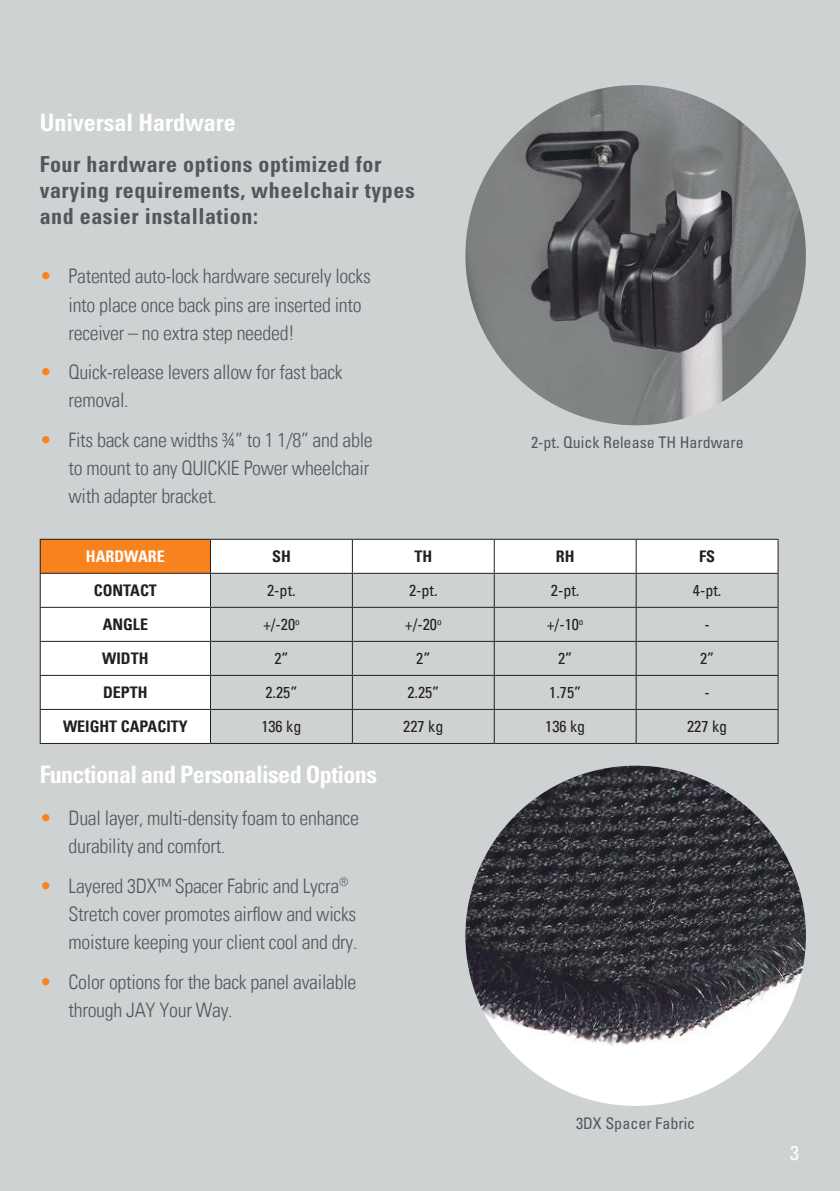
<style>
.page{position:relative;width:840px;height:1191px;background:#fff}
.page>*{position:absolute;margin:0;border:0;box-sizing:border-box;transform-origin:0 0}
.t1{font:700 condensed 24px "Univers LT Std";letter-spacing:-.025em;color:#fff}
.t2{font:700 condensed 24px "Univers LT Std";color:#fff}
.t3{font:700 condensed 22px/26.4px "Univers LT Std";letter-spacing:.025em;color:#54575a}
.t4{font:20px/28px "Univers Com 47 Light Cond";letter-spacing:-.015em;color:#54575a}
.t5{font:condensed 20px "Univers LT Std";color:#fff}
.t6{font:condensed 16px "Univers Com 57";color:#241f1f}
.t7{font:16px "Univers Com 67 Bold Cond";color:#241f1f}
.t8{font:condensed 16px "Univers LT Std";color:#54575a}
.t9{font:16px "Univers Com 67 Bold Cond";color:#fff}
.s1{color:#f8821e}
</style>
<div class="page">
<div style="left:0;top:0;width:839px;height:1191px;background:#cfd2d3"></div>
<img style="left:465px;top:85px;width:340px;height:340px;border-radius:170px">
<img style="left:465px;top:765px;width:340px;height:341px;border-radius:170px">
<svg style="left:41px;top:540px;width:736px;height:203px"></svg>
<hr style="left:40px;top:539px;width:170px;height:1px;background:#241f1f">
<hr style="left:40px;top:540px;width:1px;height:33px;background:#241f1f">
<hr style="left:210px;top:539px;width:142px;height:1px;background:#241f1f">
<hr style="left:210px;top:540px;width:1px;height:33px;background:#241f1f">
<hr style="left:352px;top:539px;width:142px;height:1px;background:#241f1f">
<hr style="left:351px;top:540px;width:1px;height:33px;background:#241f1f">
<hr style="left:494px;top:539px;width:141px;height:1px;background:#241f1f">
<hr style="left:493px;top:540px;width:1px;height:33px;background:#241f1f">
<hr style="left:635px;top:539px;width:143px;height:1px;background:#241f1f">
<hr style="left:635px;top:540px;width:1px;height:33px;background:#241f1f">
<hr style="left:777px;top:540px;width:1px;height:33px;background:#241f1f">
<hr style="left:40px;top:573px;width:170px;height:1px;background:#241f1f">
<hr style="left:40px;top:574px;width:1px;height:33px;background:#241f1f">
<hr style="left:210px;top:573px;width:142px;height:1px;background:#241f1f">
<hr style="left:210px;top:574px;width:1px;height:33px;background:#241f1f">
<hr style="left:352px;top:573px;width:142px;height:1px;background:#241f1f">
<hr style="left:351px;top:574px;width:1px;height:33px;background:#241f1f">
<hr style="left:494px;top:573px;width:141px;height:1px;background:#241f1f">
<hr style="left:493px;top:574px;width:1px;height:33px;background:#241f1f">
<hr style="left:635px;top:573px;width:143px;height:1px;background:#241f1f">
<hr style="left:635px;top:574px;width:1px;height:33px;background:#241f1f">
<hr style="left:777px;top:574px;width:1px;height:33px;background:#241f1f">
<hr style="left:40px;top:607px;width:170px;height:1px;background:#241f1f">
<hr style="left:40px;top:608px;width:1px;height:33px;background:#241f1f">
<hr style="left:210px;top:607px;width:142px;height:1px;background:#241f1f">
<hr style="left:210px;top:608px;width:1px;height:33px;background:#241f1f">
<hr style="left:352px;top:607px;width:142px;height:1px;background:#241f1f">
<hr style="left:351px;top:608px;width:1px;height:33px;background:#241f1f">
<hr style="left:494px;top:607px;width:141px;height:1px;background:#241f1f">
<hr style="left:493px;top:608px;width:1px;height:33px;background:#241f1f">
<hr style="left:635px;top:607px;width:143px;height:1px;background:#241f1f">
<hr style="left:635px;top:608px;width:1px;height:33px;background:#241f1f">
<hr style="left:777px;top:608px;width:1px;height:33px;background:#241f1f">
<hr style="left:40px;top:641px;width:170px;height:1px;background:#241f1f">
<hr style="left:40px;top:642px;width:1px;height:33px;background:#241f1f">
<hr style="left:210px;top:641px;width:142px;height:1px;background:#241f1f">
<hr style="left:210px;top:642px;width:1px;height:33px;background:#241f1f">
<hr style="left:352px;top:641px;width:142px;height:1px;background:#241f1f">
<hr style="left:351px;top:642px;width:1px;height:33px;background:#241f1f">
<hr style="left:494px;top:641px;width:141px;height:1px;background:#241f1f">
<hr style="left:493px;top:642px;width:1px;height:33px;background:#241f1f">
<hr style="left:635px;top:641px;width:143px;height:1px;background:#241f1f">
<hr style="left:635px;top:642px;width:1px;height:33px;background:#241f1f">
<hr style="left:777px;top:642px;width:1px;height:33px;background:#241f1f">
<hr style="left:40px;top:675px;width:170px;height:1px;background:#241f1f">
<hr style="left:40px;top:676px;width:1px;height:33px;background:#241f1f">
<hr style="left:210px;top:675px;width:142px;height:1px;background:#241f1f">
<hr style="left:210px;top:676px;width:1px;height:33px;background:#241f1f">
<hr style="left:352px;top:675px;width:142px;height:1px;background:#241f1f">
<hr style="left:351px;top:676px;width:1px;height:33px;background:#241f1f">
<hr style="left:494px;top:675px;width:141px;height:1px;background:#241f1f">
<hr style="left:493px;top:676px;width:1px;height:33px;background:#241f1f">
<hr style="left:635px;top:675px;width:143px;height:1px;background:#241f1f">
<hr style="left:635px;top:676px;width:1px;height:33px;background:#241f1f">
<hr style="left:777px;top:676px;width:1px;height:33px;background:#241f1f">
<hr style="left:40px;top:709px;width:170px;height:1px;background:#241f1f">
<hr style="left:40px;top:710px;width:1px;height:33px;background:#241f1f">
<hr style="left:210px;top:709px;width:142px;height:1px;background:#241f1f">
<hr style="left:210px;top:710px;width:1px;height:33px;background:#241f1f">
<hr style="left:352px;top:709px;width:142px;height:1px;background:#241f1f">
<hr style="left:351px;top:710px;width:1px;height:33px;background:#241f1f">
<hr style="left:494px;top:709px;width:141px;height:1px;background:#241f1f">
<hr style="left:493px;top:710px;width:1px;height:33px;background:#241f1f">
<hr style="left:635px;top:709px;width:143px;height:1px;background:#241f1f">
<hr style="left:635px;top:710px;width:1px;height:33px;background:#241f1f">
<hr style="left:777px;top:710px;width:1px;height:33px;background:#241f1f">
<hr style="left:40px;top:743px;width:170px;height:1px;background:#241f1f">
<hr style="left:210px;top:743px;width:142px;height:1px;background:#241f1f">
<hr style="left:352px;top:743px;width:142px;height:1px;background:#241f1f">
<hr style="left:494px;top:743px;width:141px;height:1px;background:#241f1f">
<hr style="left:635px;top:743px;width:143px;height:1px;background:#241f1f">
<p class="t2" style="left:40px;top:108px;width:197px">Universal Hardware</p>
<p class="t3" style="left:40px;top:150px;width:376px">Four hardware options optimized for varying requirements, wheelchair types and easier installation:</p>
<p class="t4" style="left:68px;top:262px;width:303px;text-indent:-29px"><span class="s1">•</span> Patented auto-lock hardware securely locks into place once back pins are inserted into receiver – no extra step needed!</p>
<p class="t4" style="left:68px;top:358px;width:275px;text-indent:-29px"><span class="s1">•</span> Quick-release levers allow for fast back removal.</p>
<p class="t4" style="left:68px;top:425px;width:305px;text-indent:-29px"><span class="s1">•</span> Fits back cane widths ¾” to 1 1/8” and able to mount to any QUICKIE Power wheelchair with adapter bracket.</p>
<p class="t8" style="left:531px;top:432px;width:214px">2-pt. Quick Release TH Hardware</p>
<p class="t9" style="left:86px;top:546px;width:80px">HARDWARE</p>
<p class="t7" style="left:272px;top:546px;width:20px">SH</p>
<p class="t7" style="left:414px;top:546px;width:19px">TH</p>
<p class="t7" style="left:555px;top:546px;width:20px">RH</p>
<p class="t7" style="left:698px;top:546px;width:17px">FS</p>
<p class="t7" style="left:94px;top:580px;width:65px">CONTACT</p>
<p class="t6" style="left:267px;top:580px;width:30px">2-pt.</p>
<p class="t6" style="left:409px;top:580px;width:30px">2-pt.</p>
<p class="t6" style="left:550px;top:580px;width:30px">2-pt.</p>
<p class="t6" style="left:692px;top:580px;width:30px">4-pt.</p>
<p class="t7" style="left:103px;top:614px;width:47px">ANGLE</p>
<p class="t6" style="left:263px;top:614px;width:38px">+/-20<sup>o</sup></p>
<p class="t6" style="left:405px;top:614px;width:38px">+/-20<sup>o</sup></p>
<p class="t6" style="left:546px;top:614px;width:38px">+/-10<sup>o</sup></p>
<p class="t6" style="left:704px;top:614px;width:7px">-</p>
<p class="t7" style="left:102px;top:648px;width:48px">WIDTH</p>
<p class="t6" style="left:274px;top:648px;width:16px">2”</p>
<p class="t6" style="left:416px;top:648px;width:16px">2”</p>
<p class="t6" style="left:557px;top:648px;width:16px">2”</p>
<p class="t6" style="left:699px;top:648px;width:16px">2”</p>
<p class="t7" style="left:103px;top:682px;width:46px">DEPTH</p>
<p class="t6" style="left:265px;top:682px;width:33px">2.25”</p>
<p class="t6" style="left:407px;top:682px;width:33px">2.25”</p>
<p class="t6" style="left:549px;top:682px;width:33px">1.75”</p>
<p class="t6" style="left:704px;top:682px;width:7px">-</p>
<p class="t7" style="left:63px;top:716px;width:126px">WEIGHT CAPACITY</p>
<p class="t6" style="left:261px;top:716px;width:41px">136 kg</p>
<p class="t6" style="left:403px;top:716px;width:41px">227 kg</p>
<p class="t6" style="left:545px;top:716px;width:41px">136 kg</p>
<p class="t6" style="left:686px;top:716px;width:41px">227 kg</p>
<p class="t1" style="left:40px;top:759px;width:338px">Functional and Personalised Options</p>
<p class="t4" style="left:68px;top:804px;width:292px;text-indent:-29px"><span class="s1">•</span> Dual layer, multi-density foam to enhance durability and comfort.</p>
<p class="t4" style="left:68px;top:872px;width:290px;text-indent:-29px"><span class="s1">•</span> Layered 3DX™ Spacer Fabric and Lycra<sup>®<br></sup>Stretch cover promotes airflow and wicks moisture keeping your client cool and dry.</p>
<p class="t4" style="left:68px;top:967px;width:289px;text-indent:-29px"><span class="s1">•</span> Color options for the back panel available through JAY Your Way.</p>
<p class="t8" style="left:575px;top:1113px;width:121px">3DX Spacer Fabric</p>
<p class="t5" style="left:789px;top:1140px;width:10px">3</p>
</div>
